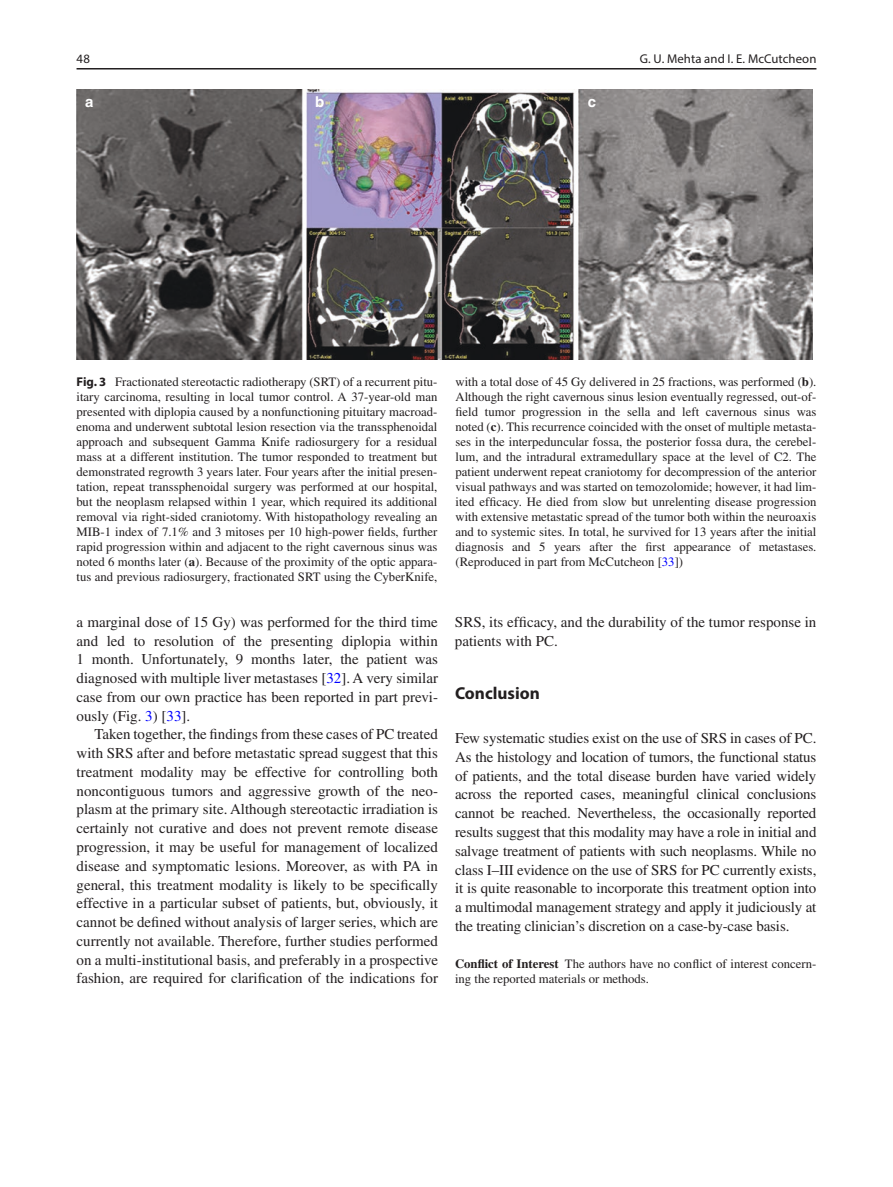
<style>
.page{position:relative;width:893px;height:1187px;background:#fff}
.page>*{position:absolute;margin:0;border:0;box-sizing:border-box;transform-origin:0 0}
.t1{font:700 17.25px "Myriad Pro";color:#231f20}
.t2{font:15px/18.8px "Times LT Std";color:#231f20;text-align:justify}
.t3{font:15px "Helvetica Bold 2";color:#fff}
.t4{font:12.75px/15px "Times LT Std";color:#231f20;text-align:justify}
.t5{font:12.75px "Myriad Pro Regular 2";letter-spacing:.01em;color:#231f20}
.t6{font:12.75px "Myriad Pro";color:#231f20}
.s1{font-family:"Myriad Pro";font-weight:700}
.s2{font-weight:700}
.s3{color:#00f}
</style>
<div class="page">
<img style="left:77px;top:89px;width:736px;height:271px">
<hr style="left:77px;top:68px;width:739px;height:1px;background:#231f20">
<p class="t6" style="left:77px;top:50px;width:15px">48</p>
<p class="t3" style="left:85px;top:92px;width:10px">a</p>
<p class="t3" style="left:315px;top:92px;width:11px">b</p>
<p class="t3" style="left:588px;top:92px;width:10px">c</p>
<p class="t5" style="left:640px;top:50px;width:178px">G. U. Mehta and I. E. McCutcheon</p>
<p class="t4" style="left:77px;top:374px;width:362px"><span class="s1">Fig. 3</span> Fractionated stereotactic radiotherapy (SRT) of a recurrent pitu&shy;itary carcinoma, resulting in local tumor control. A 37-year-old man presented with diplopia caused by a nonfunctioning pituitary macroad&shy;enoma and underwent subtotal lesion resection via the transsphenoidal approach and subsequent Gamma Knife radiosurgery for a residual mass at a different institution. The tumor responded to treatment but demonstrated regrowth 3 years later. Four years after the initial presen&shy;tation, repeat transsphenoidal surgery was performed at our hospital, but the neoplasm relapsed within 1 year, which required its additional removal via right-sided craniotomy. With histopathology revealing an MIB-1 index of 7.1% and 3 mitoses per 10 high-power fields, further rapid progression within and adjacent to the right cavernous sinus was noted 6 months later (<span class="s2">a</span>). Because of the proximity of the optic appara&shy;tus and previous radiosurgery, fractionated SRT using the CyberKnife,</p>
<p class="t4" style="left:455px;top:374px;width:362px">with a total dose of 45 Gy delivered in 25 fractions, was performed (<span class="s2">b</span>).<br>Although the right cavernous sinus lesion eventually regressed, out-of&shy;field tumor progression in the sella and left cavernous sinus was noted (<span class="s2">c</span>). This recurrence coincided with the onset of multiple metasta&shy;ses in the interpeduncular fossa, the posterior fossa dura, the cerebel&shy;lum, and the intradural extramedullary space at the level of C2. The patient underwent repeat craniotomy for decompression of the anterior visual pathways and was started on temozolomide; however, it had lim&shy;ited efficacy. He died from slow but unrelenting disease progression with extensive metastatic spread of the tumor both within the neuroaxis and to systemic sites. In total, he survived for 13 years after the initial diagnosis and 5 years after the first appearance of metastases. (Reproduced in part from McCutcheon [<span class="s3">33</span>])</p>
<p class="t2" style="left:77px;top:612px;width:363px">a marginal dose of 15 Gy) was performed for the third time and led to resolution of the presenting diplopia within 1 month. Unfortunately, 9 months later, the patient was diagnosed with multiple liver metastases [<span class="s3">32</span>]. A very similar case from our own practice has been reported in part previ&shy;ously (Fig. <span class="s3">3</span>) [<span class="s3">33</span>].</p>
<p class="t2" style="left:77px;top:725px;width:363px;text-indent:18px">Taken together, the findings from these cases of PC treated with SRS after and before metastatic spread suggest that this treatment modality may be effective for controlling both noncontiguous tumors and aggressive growth of the neo&shy;plasm at the primary site. Although stereotactic irradiation is certainly not curative and does not prevent remote disease progression, it may be useful for management of localized disease and symptomatic lesions. Moreover, as with PA in general, this treatment modality is likely to be specifically effective in a particular subset of patients, but, obviously, it cannot be defined without analysis of larger series, which are currently not available. Therefore, further studies performed on a multi-institutional basis, and preferably in a prospective fashion, are required for clarification of the indications for</p>
<p class="t2" style="left:455px;top:612px;width:363px">SRS, its efficacy, and the durability of the tumor response in patients with PC.</p>
<h1 class="t1" style="left:455px;top:681px;width:86px">Conclusion</h1>
<p class="t2" style="left:455px;top:728px;width:363px">Few systematic studies exist on the use of SRS in cases of PC.<br>As the histology and location of tumors, the functional status of patients, and the total disease burden have varied widely across the reported cases, meaningful clinical conclusions cannot be reached. Nevertheless, the occasionally reported results suggest that this modality may have a role in initial and salvage treatment of patients with such neoplasms. While no class I–III evidence on the use of SRS for PC currently exists, it is quite reasonable to incorporate this treatment option into a multimodal management strategy and apply it judiciously at the treating clinician’s discretion on a case-by-case basis.</p>
<p class="t4" style="left:455px;top:956px;width:363px"><span class="s2">Conflict of Interest</span> The authors have no conflict of interest concern&shy;ing the reported materials or methods.</p>
</div>
